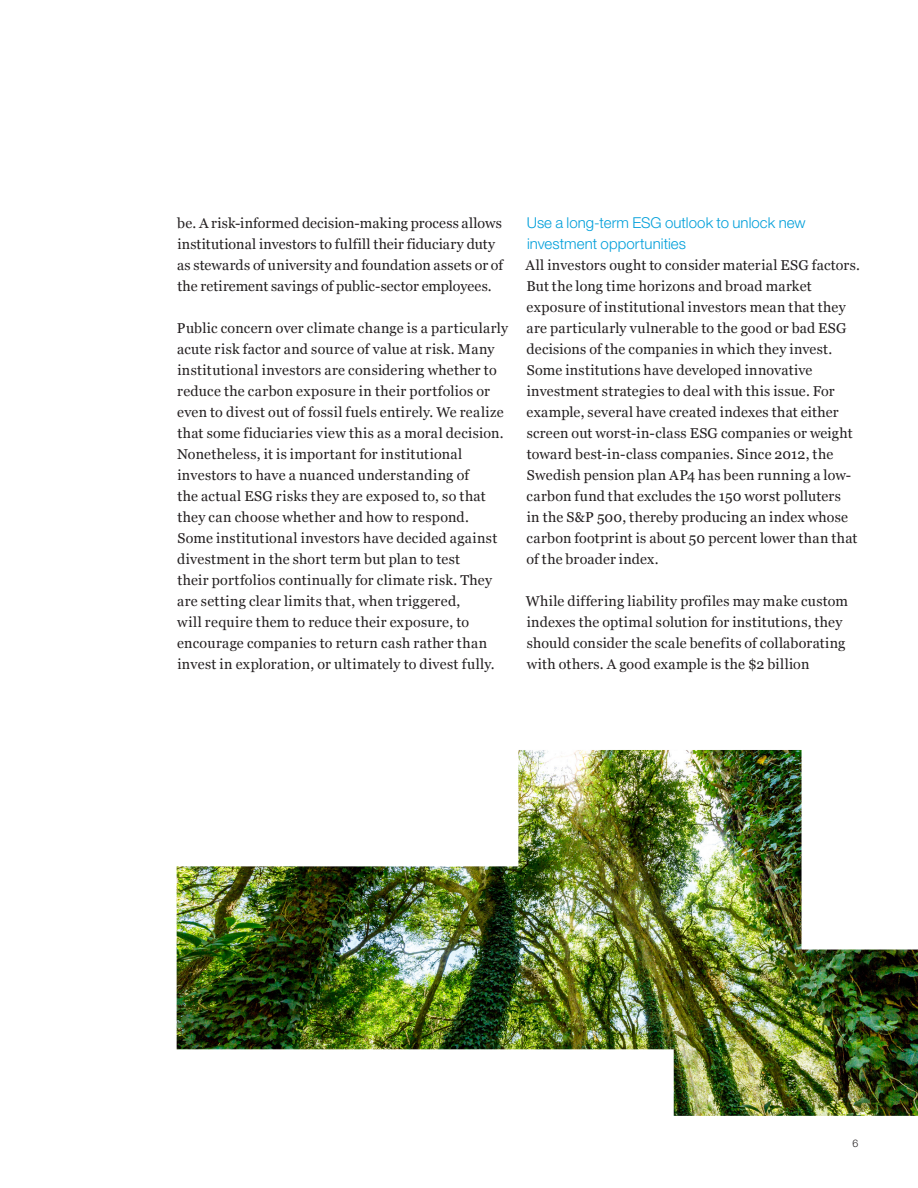
<style>
.page{position:relative;width:918px;height:1188px;background:#fff}
.page>*{position:absolute;margin:0;border:0;box-sizing:border-box;transform-origin:0 0}
.Heading_-_Level_2{font:300 15px/21px "Helvetica Neue LT Std";letter-spacing:.005em;color:#009fda}
.Body_Georgia{font:14.25px/21px "Georgia";letter-spacing:.015em;color:#231f20}
.t1{font:300 10.5px "Helvetica Neue LT Std";color:#231f20}
</style>
<div class="page">
<img style="left:177px;top:750px;width:741px;height:366px">
<p class="Body_Georgia" style="left:177px;top:212px;width:328px">be. A risk-informed decision-making process allows institutional investors to fulfill their fiduciary duty as stewards of university and foundation assets or of the retirement savings of public-sector employees.</p>
<p class="Body_Georgia" style="left:177px;top:317px;width:333px">Public concern over climate change is a particularly acute risk factor and source of value at risk. Many institutional investors are considering whether to reduce the carbon exposure in their portfolios or even to divest out of fossil fuels entirely. We realize that some fiduciaries view this as a moral decision.<br>Nonetheless, it is important for institutional investors to have a nuanced understanding of<br>the actual ESG risks they are exposed to, so that they can choose whether and how to respond.<br>Some institutional investors have decided against divestment in the short term but plan to test<br>their portfolios continually for climate risk. They are setting clear limits that, when triggered,<br>will require them to reduce their exposure, to encourage companies to return cash rather than invest in exploration, or ultimately to divest fully.</p>
<h4 class="Heading_-_Level_2" style="left:527px;top:211px;width:281px">Use a long-term ESG outlook to unlock new investment opportunities</h4>
<p class="Body_Georgia" style="left:525px;top:254px;width:336px">All investors ought to consider material ESG factors.<br>But the long time horizons and broad market exposure of institutional investors mean that they are particularly vulnerable to the good or bad ESG decisions of the companies in which they invest.<br>Some institutions have developed innovative investment strategies to deal with this issue. For example, several have created indexes that either screen out worst-in-class ESG companies or weight toward best-in-class companies. Since 2012, the Swedish pension plan AP4 has been running a low&shy;carbon fund that excludes the 150 worst polluters<br>in the S&amp;P 500, thereby producing an index whose carbon footprint is about 50 percent lower than that of the broader index.</p>
<p class="Body_Georgia" style="left:526px;top:590px;width:324px">While differing liability profiles may make custom indexes the optimal solution for institutions, they should consider the scale benefits of collaborating with others. A good example is the $2 billion</p>
<p class="t1" style="left:853px;top:1137px;width:7px">6</p>
</div>
